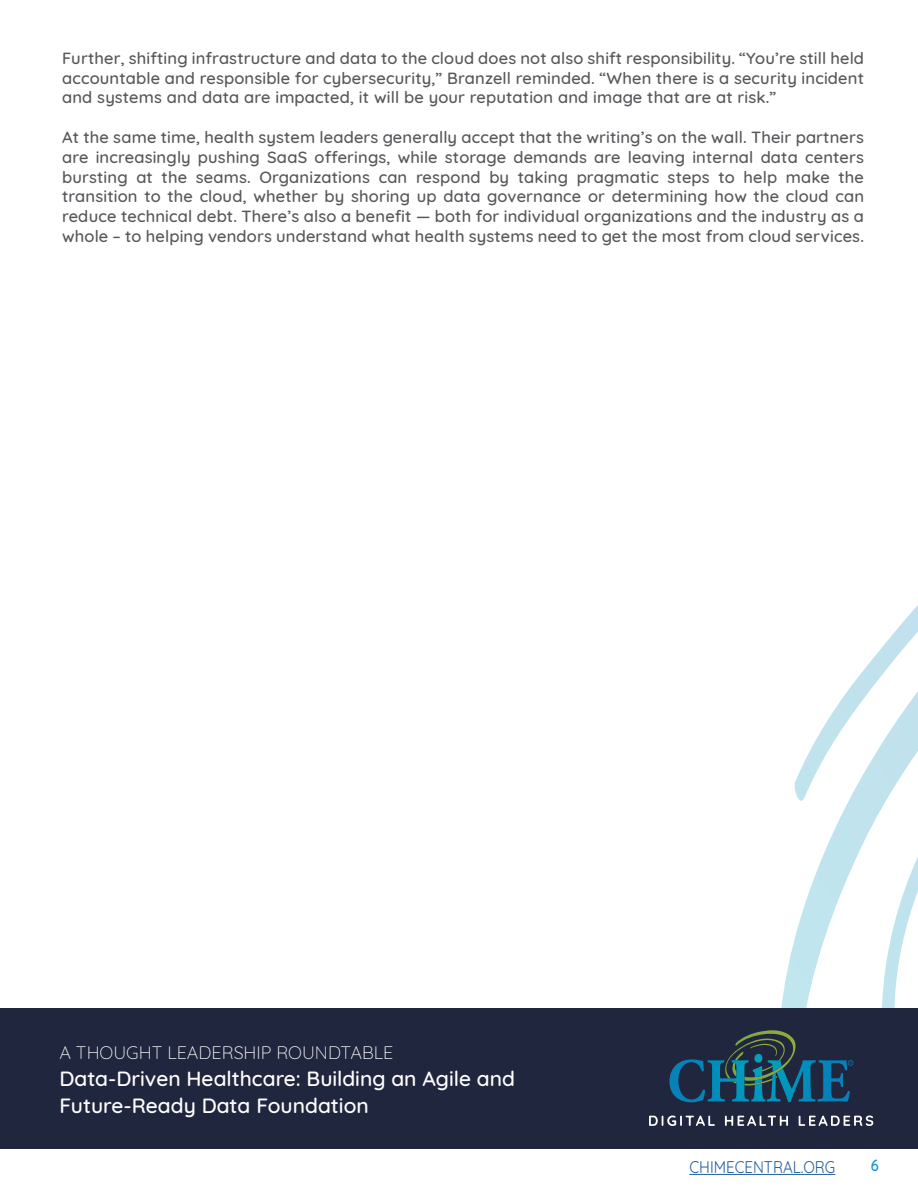
<style>
.page{position:relative;width:918px;height:1188px;background:#fff}
.page>*{position:absolute;margin:0;border:0;box-sizing:border-box;transform-origin:0 0}
.t1{font:500 21px/27px "Quicksand";color:#fff}
.t2{font:300 18px "Quicksand";color:#fff}
.t3{font:500 16.5px/19.8px "Quicksand";letter-spacing:.01em;color:#57585b;text-align:justify}
.t4{font:16.5px "Quicksand";color:#215e9e;scale:.91 1}
.t5{font:500 16.5px "Quicksand";color:#1398d5;scale:.91 1}
</style>
<div class="page">
<svg style="left:748px;top:605px;width:170px;height:404px"></svg>
<div style="left:0;top:1009px;width:918px;height:140px;background:#21263f"></div>
<hr style="left:689px;top:1174px;width:146px;height:1px;background:#215e9e">
<svg style="left:669px;top:1030px;width:184px;height:72px"></svg>
<svg style="left:649px;top:1116px;width:66px;height:10px"></svg>
<svg style="left:725px;top:1116px;width:63px;height:10px"></svg>
<svg style="left:799px;top:1116px;width:74px;height:10px"></svg>
<p class="t3" style="left:62px;top:46px;width:803px">Further, shifting infrastructure and data to the cloud does not also shift responsibility. “You’re still held accountable and responsible for cybersecurity,” Branzell reminded. “When there is a security incident and systems and data are impacted, it will be your reputation and image that are at risk.”</p>
<p class="t3" style="left:62px;top:126px;width:803px">At the same time, health system leaders generally accept that the writing’s on the wall. Their partners are increasingly pushing SaaS offerings, while storage demands are leaving internal data centers bursting at the seams. Organizations can respond by taking pragmatic steps to help make the transition to the cloud, whether by shoring up data governance or determining how the cloud can reduce technical debt. There’s also a benefit — both for individual organizations and the industry as a whole – to helping vendors understand what health systems need to get the most from cloud services.</p>
<p class="t2" style="left:59px;top:1039px;width:336px">A THOUGHT LEADERSHIP ROUNDTABLE</p>
<p class="t1" style="left:59px;top:1063px;width:457px">Data-Driven Healthcare: Building an Agile and<br>Future-Ready Data Foundation</p>
<p class="t4" style="left:689px;top:1154px;width:162px">CHIMECENTRAL.ORG</p>
<p class="t5" style="left:871px;top:1152px;width:10px">6</p>
</div>
